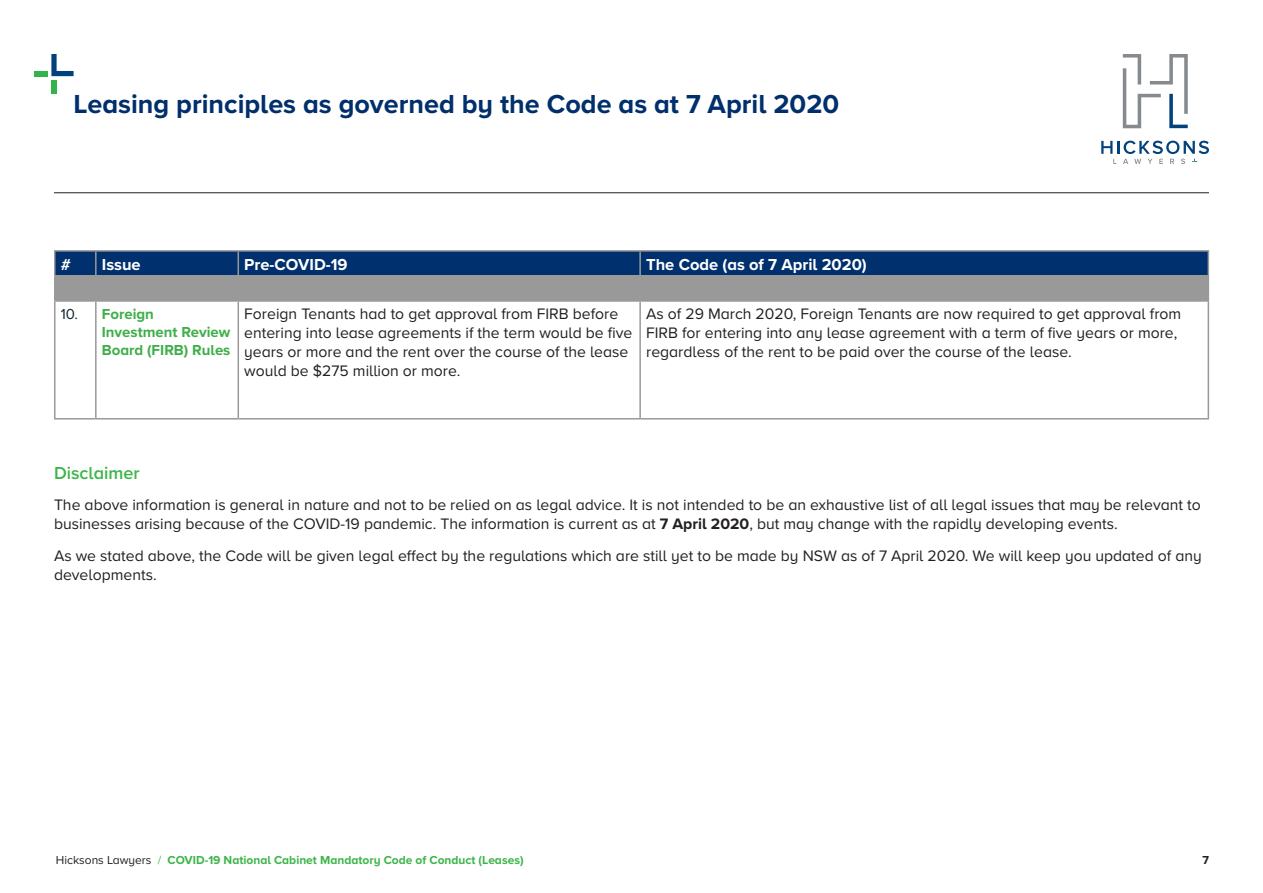
<style>
.page{position:relative;width:1263px;height:893px;background:#fff}
.page>*{position:absolute;margin:0;border:0;box-sizing:border-box;transform-origin:0 0}
.Heading{font:700 27px "Proxima Nova A";color:#002f6c}
.Sub-heading_1{font:600 18px "Proxima Nova A";color:#3db54a}
.t1{font:700 16.5px "Proxima Nova A";color:#fff}
.bODY{font:15.75px/18.9px "Proxima Nova A";color:#231f20}
.t2{font:700 15px/18px "Proxima Nova A";color:#3eaf49}
.t3{font:15px "Proxima Nova A";color:#112530}
.t4{font:700 12px "Proxima Nova A";color:#3db54a}
.t5{font:700 12px "Proxima Nova A";color:#231f20}
.s1{font-weight:700}
.s2{font-weight:400;color:#231f20}
.s3{font-weight:400}
</style>
<div class="page">
<hr style="left:54px;top:192px;width:1155px;height:1px;background:#231f20">
<svg style="left:1123px;top:54px;width:65px;height:74px"></svg>
<svg style="left:1101px;top:141px;width:108px;height:23px"></svg>
<svg style="left:51px;top:54px;width:23px;height:22px"></svg>
<div style="left:51px;top:80px;width:6px;height:13px;background:#31b44a"></div>
<div style="left:34px;top:71px;width:14px;height:5px;background:#31b44a"></div>
<div style="left:55px;top:276px;width:1153px;height:25px;background:#9a9999"></div>
<hr style="left:54px;top:250px;width:42px;height:2px;background:#9a9999">
<hr style="left:54px;top:252px;width:2px;height:23px;background:#9a9999">
<hr style="left:96px;top:250px;width:142px;height:2px;background:#9a9999">
<hr style="left:238px;top:250px;width:402px;height:2px;background:#9a9999">
<div style="left:55px;top:251px;width:1152px;height:24px;background:#00306d"></div>
<hr style="left:640px;top:250px;width:569px;height:2px;background:#9a9999">
<hr style="left:639px;top:252px;width:2px;height:23px;background:#9a9999">
<hr style="left:1207px;top:252px;width:2px;height:23px;background:#9a9999">
<hr style="left:54px;top:275px;width:42px;height:2px;background:#9a9999">
<hr style="left:54px;top:277px;width:2px;height:23px;background:#9a9999">
<hr style="left:96px;top:275px;width:142px;height:2px;background:#9a9999">
<hr style="left:238px;top:275px;width:402px;height:2px;background:#9a9999">
<hr style="left:640px;top:275px;width:569px;height:2px;background:#9a9999">
<hr style="left:1207px;top:277px;width:2px;height:23px;background:#9a9999">
<hr style="left:54px;top:300px;width:42px;height:2px;background:#9a9999">
<hr style="left:54px;top:302px;width:2px;height:116px;background:#9a9999">
<hr style="left:96px;top:300px;width:142px;height:2px;background:#9a9999">
<hr style="left:95px;top:302px;width:2px;height:116px;background:#9a9999">
<hr style="left:238px;top:300px;width:402px;height:2px;background:#9a9999">
<hr style="left:238px;top:302px;width:1px;height:116px;background:#9a9999">
<hr style="left:640px;top:300px;width:569px;height:2px;background:#9a9999">
<hr style="left:639px;top:302px;width:2px;height:116px;background:#9a9999">
<hr style="left:1207px;top:302px;width:2px;height:116px;background:#9a9999">
<hr style="left:54px;top:418px;width:42px;height:2px;background:#9a9999">
<hr style="left:96px;top:418px;width:142px;height:2px;background:#9a9999">
<hr style="left:238px;top:418px;width:402px;height:2px;background:#9a9999">
<hr style="left:640px;top:418px;width:569px;height:2px;background:#9a9999">
<p class="Heading" style="left:74px;top:84px;width:767px">Leasing principles as governed by the Code as at 7 April 2020</p>
<p class="t1" style="left:61px;top:252px;width:12px">#</p>
<p class="t1" style="left:102px;top:252px;width:40px">Issue</p>
<p class="t1" style="left:244px;top:252px;width:105px">Pre-COVID-19</p>
<p class="t1" style="left:646px;top:252px;width:222px">The Code (as of 7 April 2020)</p>
<p class="t3" style="left:61px;top:303px;width:19px">10.</p>
<p class="t2" style="left:102px;top:304px;width:130px">Foreign<br>Investment Review<br>Board (FIRB) Rules</p>
<p class="bODY" style="left:244px;top:304px;width:390px">Foreign Tenants had to get approval from FIRB before entering into lease agreements if the term would be five years or more and the rent over the course of the lease would be $275 million or more.</p>
<p class="bODY" style="left:646px;top:304px;width:537px">As of 29 March 2020, Foreign Tenants are now required to get approval from<br>FIRB for entering into any lease agreement with a term of five years or more, regardless of the rent to be paid over the course of the lease.</p>
<p class="Sub-heading_1" style="left:54px;top:459px;width:87px">Disclaimer</p>
<p class="bODY" style="left:54px;top:495px;width:1148px">The above information is general in nature and not to be relied on as legal advice. It is not intended to be an exhaustive list of all legal issues that may be relevant to businesses arising because of the COVID-19 pandemic. The information is current as at <span class="s1">7 April 2020</span>, but may change with the rapidly developing events.</p>
<p class="bODY" style="left:54px;top:546px;width:1149px">As we stated above, the Code will be given legal effect by the regulations which are still yet to be made by NSW as of 7 April 2020. We will keep you updated of any developments.</p>
<p class="t4" style="left:56px;top:851px;width:469px"><span class="s2">Hicksons Lawyers</span> <span class="s3">/</span> COVID-19 National Cabinet Mandatory Code of Conduct (Leases)</p>
<p class="t5" style="left:1202px;top:851px;width:8px">7</p>
</div>
